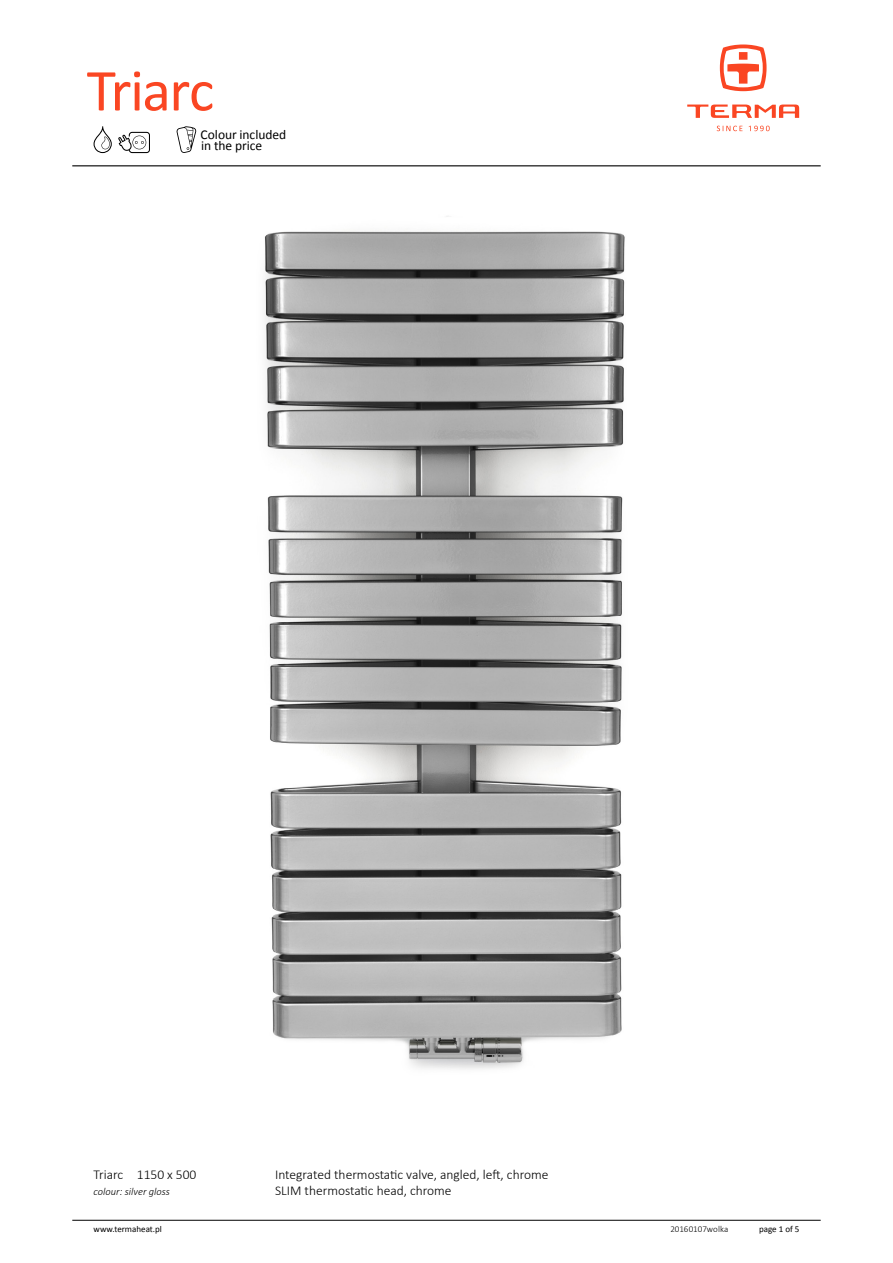
<style>
.page{position:relative;width:893px;height:1263px;background:#fff}
.page>*{position:absolute;margin:0;border:0;box-sizing:border-box;transform-origin:0 0}
.t1{font:60px "Calibri";letter-spacing:-.03em;color:#fa4623}
.opisy_zdjęć{font:300 13.5px "Calibri";color:#000}
.t2{font:13.5px/10.5px "Calibri";color:#000}
.opisy_zdjęć-2{font:italic 300 10.5px "Calibri";color:#000}
.Stopka{font:9px "Calibri";color:#000}
.Tekst_-_czarny{font:300 9px "Calibri";color:#000}
</style>
<div class="page">
<svg style="left:94px;top:126px;width:18px;height:27px"></svg>
<svg style="left:118px;top:132px;width:32px;height:21px"></svg>
<svg style="left:177px;top:126px;width:19px;height:27px"></svg>
<img style="left:264px;top:216px;width:361px;height:853px">
<hr style="left:72px;top:1220px;width:749px;height:1px;background:#000">
<hr style="left:72px;top:165px;width:749px;height:1px;background:#000">
<svg style="left:720px;top:44px;width:46px;height:47px"></svg>
<svg style="left:687px;top:105px;width:112px;height:13px"></svg>
<svg style="left:717px;top:126px;width:25px;height:5px"></svg>
<svg style="left:749px;top:126px;width:21px;height:5px"></svg>
<h1 class="t1" style="left:87px;top:49px;width:129px">Triarc</h1>
<p class="t2" style="left:201px;top:129px;width:87px">Colour included in the price</p>
<p class="opisy_zdjęć" style="left:94px;top:1166px;width:104px">Triarc 1150 x 500</p>
<p class="opisy_zdjęć" style="left:275px;top:1166px;width:275px">Integrated thermostatic valve, angled, left, chrome</p>
<p class="opisy_zdjęć-2" style="left:94px;top:1185px;width:78px">colour: silver gloss</p>
<p class="opisy_zdjęć" style="left:275px;top:1182px;width:178px">SLIM thermostatic head, chrome</p>
<p class="Stopka" style="left:94px;top:1222px;width:70px">www.termaheat.pl</p>
<p class="Tekst_-_czarny" style="left:670px;top:1223px;width:60px">20160107wolka</p>
<p class="Stopka" style="left:759px;top:1222px;width:42px">page 1 of 5</p>
</div>
